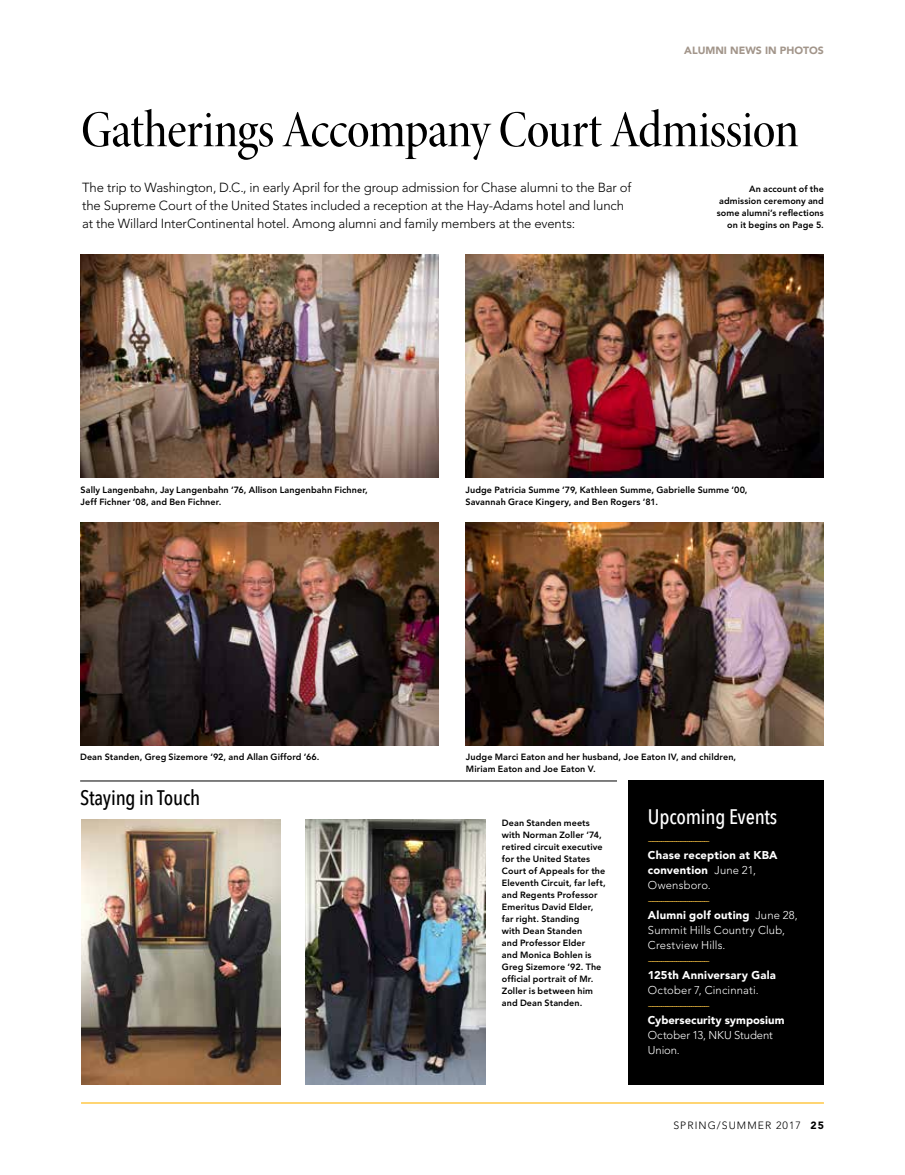
<style>
.page{position:relative;width:905px;height:1175px;background:#fff}
.page>*{position:absolute;margin:0;border:0;box-sizing:border-box;transform-origin:0 0}
.t1{font:52.5px "Minion Pro Medium Cn Disp";letter-spacing:-.015em;color:#000}
.t2{font:500 21px "Avenir Next Condensed";letter-spacing:-.01em;color:#fff}
.t3{font:500 21px "Avenir Next Condensed";letter-spacing:-.01em;color:#000}
.t4{font:300 13.2px/18px "Avenir LT Std";letter-spacing:-.01em;color:#000}
.t5{font:300 11.25px/15px "Avenir LT Std";letter-spacing:.01em;color:#fff}
.t6{font:900 11.25px/15px "Avenir LT Std";letter-spacing:.015em;color:#fff}
.t7{font:300 10.5px "Avenir LT Std";letter-spacing:.1em;color:#000}
.t8{font:900 10.5px "Avenir";color:#a2958a}
.t9{font:800 9px/12px "Avenir LT Std";letter-spacing:.01em;color:#000}
.s1{font-weight:300}
.s2{font-weight:900}
</style>
<div class="page">
<hr style="left:81px;top:1102px;width:743px;height:1px;background:#ffc846">
<div style="left:629px;top:780px;width:195px;height:304px;background:#000"></div>
<img style="left:81px;top:255px;width:357px;height:222px">
<img style="left:465px;top:255px;width:358px;height:222px">
<img style="left:80px;top:522px;width:358px;height:223px">
<img style="left:466px;top:522px;width:357px;height:223px">
<img style="left:305px;top:819px;width:180px;height:265px">
<img style="left:81px;top:819px;width:199px;height:265px">
<hr style="left:80px;top:780px;width:537px;height:1px;background:#000">
<p class="t8" style="left:684px;top:41px;width:141px">ALUMNI NEWS IN PHOTOS</p>
<h1 class="t1" style="left:81px;top:98px;width:719px">Gatherings Accompany Court Admission</h1>
<p class="t4" style="left:82px;top:179px;width:550px">The trip to Washington, D.C., in early April for the group admission for Chase alumni to the Bar of the Supreme Court of the United States included a reception at the Hay-Adams hotel and lunch at the Willard InterContinental hotel. Among alumni and family members at the events:</p>
<p class="t9" style="left:716px;top:183px;width:108px;text-align:right">An account of the admission ceremony and some alumni’s reflections on it begins on Page 5.</p>
<p class="t9" style="left:81px;top:484px;width:289px">Sally Langenbahn, Jay Langenbahn ’76, Allison Langenbahn Fichner,<br>Jeff Fichner ’08, and Ben Fichner.</p>
<p class="t9" style="left:465px;top:484px;width:283px">Judge Patricia Summe ’79, Kathleen Summe, Gabrielle Summe ’00,<br>Savannah Grace Kingery, and Ben Rogers ’81.</p>
<p class="t9" style="left:80px;top:750px;width:241px">Dean Standen, Greg Sizemore ’92, and Allan Gifford ’66.</p>
<p class="t9" style="left:466px;top:750px;width:272px">Judge Marci Eaton and her husband, Joe Eaton IV, and children,<br>Miriam Eaton and Joe Eaton V.</p>
<h2 class="t3" style="left:80px;top:785px;width:121px">Staying in Touch</h2>
<p class="t9" style="left:502px;top:817px;width:105px">Dean Standen meets with Norman Zoller ’74, retired circuit executive for the United States<br>Court of Appeals for the<br>Eleventh Circuit, far left, and Regents Professor<br>Emeritus David Elder, far right. Standing<br>with Dean Standen<br>and Professor Elder<br>and Monica Bohlen is<br>Greg Sizemore ’92. The official portrait of Mr.<br>Zoller is between him and Dean Standen.</p>
<h2 class="t2" style="left:648px;top:804px;width:131px">Upcoming Events</h2>
<p class="t6" style="left:648px;top:847px;width:131px">Chase reception at KBA convention <span class="s1">June 21,<br>Owensboro.</span></p>
<p class="t5" style="left:648px;top:907px;width:151px"><span class="s2">Alumni golf outing</span> June 28,<br>Summit Hills Country Club,<br>Crestview Hills.</p>
<p class="t6" style="left:648px;top:967px;width:129px">125th Anniversary Gala</p>
<p class="t5" style="left:648px;top:982px;width:112px">October 7, Cincinnati.</p>
<p class="t6" style="left:648px;top:1012px;width:138px">Cybersecurity symposium</p>
<p class="t5" style="left:648px;top:1027px;width:127px">October 13, NKU Student<br>Union.</p>
<p class="t7" style="left:673px;top:1119px;width:152px">SPRING/SUMMER 2017 <span class="s2">25</span></p>
</div>
